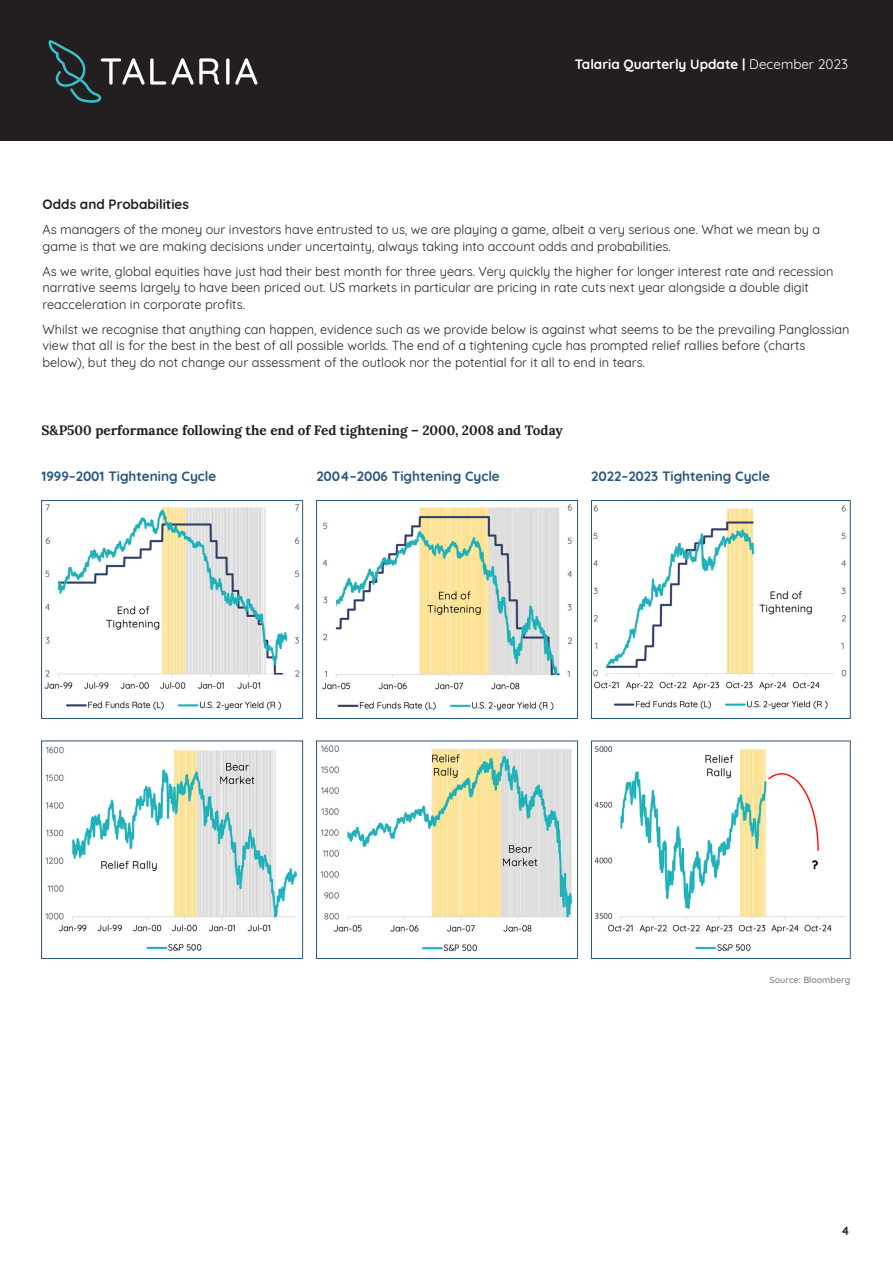
<style>
.page{position:relative;width:893px;height:1263px;background:#fff}
.page>*{position:absolute;margin:0;border:0;box-sizing:border-box;transform-origin:0 0}
.Body{font:700 13.5px "Quicksand";color:#295580}
.Chart_Header{font:700 13.5px "Lora";color:#231f20}
.t1{font:700 13.5px "Quicksand";color:#fff}
.Heading_3{font:700 13.5px "Quicksand";color:#231f20}
.Body-2{font:12.75px/16.5px "Quicksand";color:#231f20}
.t2{font:700 12px "Quicksand";color:#231f20}
.Footnote{font:500 9px "Quicksand";color:#808285}
.s1{font-weight:400}
</style>
<div class="page">
<div style="left:0;top:0;width:893px;height:141px;background:#231f20"></div>
<svg style="left:226px;top:58px;width:3px;height:27px"></svg>
<svg style="left:235px;top:58px;width:22px;height:27px"></svg>
<svg style="left:48px;top:40px;width:171px;height:63px"></svg>
<img style="left:44px;top:504px;width:256px;height:206px">
<div style="left:41px;top:500px;width:262px;height:219px;border:1px solid #295580"></div>
<img style="left:45px;top:746px;width:252px;height:205px">
<div style="left:41px;top:741px;width:262px;height:218px;border:1px solid #295580"></div>
<img style="left:322px;top:504px;width:250px;height:207px">
<div style="left:316px;top:500px;width:262px;height:219px;border:1px solid #295580"></div>
<img style="left:320px;top:745px;width:252px;height:207px">
<div style="left:316px;top:741px;width:262px;height:218px;border:1px solid #295580"></div>
<img style="left:593px;top:505px;width:254px;height:205px">
<div style="left:591px;top:500px;width:259px;height:219px;border:1px solid #295580"></div>
<img style="left:594px;top:746px;width:251px;height:205px">
<div style="left:591px;top:741px;width:259px;height:218px;border:1px solid #295580"></div>
<p class="t1" style="left:575px;top:53px;width:275px">Talaria Quarterly Update | <span class="s1">December 2023</span></p>
<p class="Heading_3" style="left:43px;top:193px;width:148px">Odds and Probabilities</p>
<p class="Body-2" style="left:43px;top:220px;width:779px">As managers of the money our investors have entrusted to us, we are playing a game, albeit a very serious one. What we mean by a game is that we are making decisions under uncertainty, always taking into account odds and probabilities.</p>
<p class="Body-2" style="left:43px;top:262px;width:792px">As we write, global equities have just had their best month for three years. Very quickly the higher for longer interest rate and recession narrative seems largely to have been priced out. US markets in particular are pricing in rate cuts next year alongside a double digit reacceleration in corporate profits.</p>
<p class="Body-2" style="left:43px;top:320px;width:808px">Whilst we recognise that anything can happen, evidence such as we provide below is against what seems to be the prevailing Panglossian view that all is for the best in the best of all possible worlds. The end of a tightening cycle has prompted relief rallies before (charts below), but they do not change our assessment of the outlook nor the potential for it all to end in tears.</p>
<p class="Chart_Header" style="left:42px;top:421px;width:523px">S&amp;P500 performance following the end of Fed tightening – 2000, 2008 and Today</p>
<p class="Body" style="left:42px;top:465px;width:176px">1999–2001 Tightening Cycle</p>
<p class="Body" style="left:316px;top:465px;width:185px">2004–2006 Tightening Cycle</p>
<p class="Body" style="left:591px;top:465px;width:180px">2022–2023 Tightening Cycle</p>
<p class="Footnote" style="left:769px;top:972px;width:82px">Source: Bloomberg</p>
<p class="t2" style="left:841px;top:1221px;width:10px">4</p>
</div>
